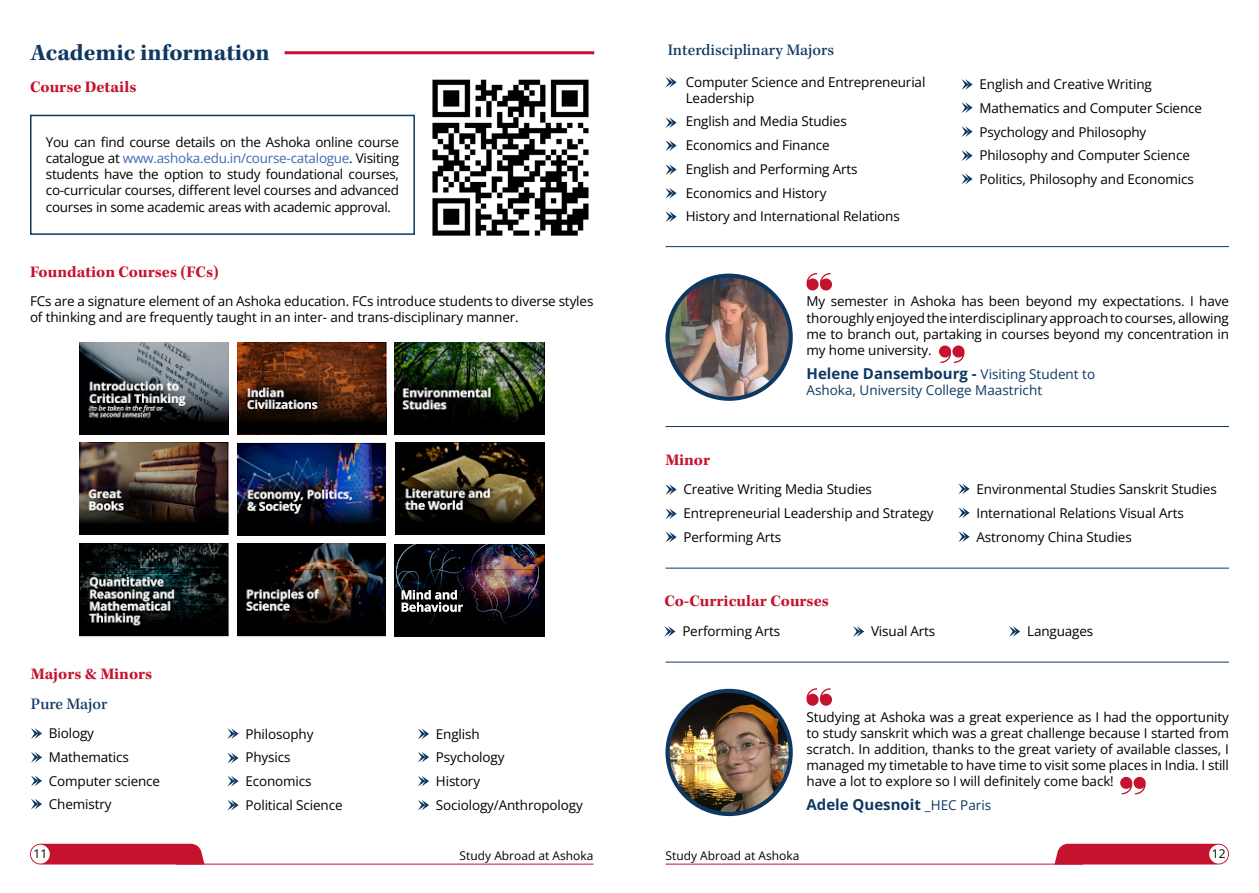
<style>
.page{position:relative;width:1259px;height:893px;background:#fff}
.page>*{position:absolute;margin:0;border:0;box-sizing:border-box;transform-origin:0 0}
.t1{font:700 24px "Kepler Std";color:#0e3862}
.t2{font:700 16.5px "Kepler Std";color:#c5122f}
.t3{font:500 16.5px "Kepler Std";color:#0e3862}
.t4{font:700 15px "Open Sans";color:#0e3862}
.t5{font:13.5px/23.7px "Open Sans";letter-spacing:-.01em;color:#000}
.t6{font:13.5px/16.2px "Open Sans";letter-spacing:-.02em;color:#000101;text-align:justify}
.t7{font:13.5px "Open Sans";color:#0e3862}
.t8{font:12px "Open Sans";color:#000}
.s1{color:#4069b2}
.s2{font-weight:400;font-size:13.5px}
</style>
<div class="page">
<div style="left:1054px;top:844px;width:175px;height:20px;background:#c5122f"></div>
<div style="left:30px;top:844px;width:174px;height:20px;background:#c5122f"></div>
<div style="left:1209px;top:845px;width:19px;height:18px;background:#fff;border-radius:50%"></div>
<div style="left:31px;top:845px;width:19px;height:18px;background:#fff;border-radius:50%"></div>
<hr style="left:665px;top:864px;width:418px;height:1px;background:#c5122f">
<hr style="left:176px;top:864px;width:417px;height:1px;background:#c5122f">
<img style="left:79px;top:342px;width:149px;height:92px">
<img style="left:237px;top:342px;width:149px;height:92px">
<img style="left:395px;top:544px;width:149px;height:92px">
<img style="left:237px;top:544px;width:149px;height:92px">
<img style="left:79px;top:544px;width:149px;height:92px">
<img style="left:395px;top:443px;width:149px;height:92px">
<img style="left:238px;top:443px;width:148px;height:92px">
<img style="left:79px;top:443px;width:149px;height:92px">
<img style="left:395px;top:342px;width:149px;height:92px">
<div style="left:30px;top:115px;width:385px;height:120px;border:2px solid #0d3a5d"></div>
<hr style="left:285px;top:51px;width:309px;height:3px;background:#c5122f">
<img style="left:432px;top:79px;width:157px;height:157px">
<svg style="left:31px;top:728px;width:11px;height:11px"></svg>
<svg style="left:418px;top:728px;width:11px;height:11px"></svg>
<svg style="left:418px;top:752px;width:11px;height:10px"></svg>
<svg style="left:418px;top:776px;width:11px;height:10px"></svg>
<svg style="left:418px;top:800px;width:11px;height:10px"></svg>
<svg style="left:31px;top:752px;width:11px;height:11px"></svg>
<svg style="left:227px;top:728px;width:12px;height:11px"></svg>
<svg style="left:227px;top:753px;width:12px;height:10px"></svg>
<svg style="left:227px;top:776px;width:12px;height:10px"></svg>
<svg style="left:227px;top:800px;width:12px;height:10px"></svg>
<svg style="left:31px;top:775px;width:11px;height:11px"></svg>
<svg style="left:31px;top:799px;width:11px;height:10px"></svg>
<svg style="left:665px;top:77px;width:11px;height:11px"></svg>
<svg style="left:961px;top:79px;width:11px;height:11px"></svg>
<svg style="left:961px;top:102px;width:11px;height:11px"></svg>
<svg style="left:961px;top:126px;width:11px;height:11px"></svg>
<svg style="left:961px;top:150px;width:11px;height:11px"></svg>
<svg style="left:961px;top:174px;width:11px;height:10px"></svg>
<svg style="left:665px;top:117px;width:11px;height:11px"></svg>
<svg style="left:665px;top:140px;width:11px;height:11px"></svg>
<svg style="left:665px;top:164px;width:11px;height:11px"></svg>
<svg style="left:665px;top:188px;width:11px;height:11px"></svg>
<svg style="left:665px;top:211px;width:11px;height:11px"></svg>
<svg style="left:665px;top:274px;width:128px;height:127px;fill:#0e3862"></svg>
<img style="left:669px;top:278px;width:119px;height:119px;border-radius:60px">
<svg style="left:806px;top:273px;width:26px;height:17px"></svg>
<svg style="left:939px;top:345px;width:25px;height:18px"></svg>
<svg style="left:665px;top:689px;width:128px;height:127px;fill:#0e3862"></svg>
<img style="left:669px;top:693px;width:119px;height:119px;border-radius:58px">
<svg style="left:806px;top:688px;width:26px;height:18px"></svg>
<svg style="left:1120px;top:777px;width:25px;height:17px"></svg>
<svg style="left:665px;top:484px;width:11px;height:11px"></svg>
<svg style="left:958px;top:483px;width:11px;height:11px"></svg>
<svg style="left:958px;top:507px;width:11px;height:11px"></svg>
<svg style="left:958px;top:531px;width:11px;height:11px"></svg>
<svg style="left:665px;top:532px;width:11px;height:10px"></svg>
<svg style="left:665px;top:508px;width:11px;height:11px"></svg>
<hr style="left:665px;top:568px;width:564px;height:1px;background:#0e3862">
<hr style="left:665px;top:662px;width:564px;height:1px;background:#0e3862">
<hr style="left:665px;top:426px;width:564px;height:1px;background:#0e3862">
<hr style="left:665px;top:246px;width:564px;height:1px;background:#0e3862">
<svg style="left:664px;top:626px;width:11px;height:11px"></svg>
<svg style="left:853px;top:626px;width:11px;height:11px"></svg>
<svg style="left:1009px;top:626px;width:11px;height:11px"></svg>
<h1 class="t1" style="left:31px;top:39px;width:240px">Academic information</h1>
<p class="t2" style="left:30px;top:78px;width:108px">Course Details</p>
<p class="t6" style="left:46px;top:133px;width:355px">You can find course details on the Ashoka online course catalogue at <span class="s1">www.ashoka.edu.in/course-catalogue</span>. Visiting students have the option to study foundational courses, co-curricular courses, different level courses and advanced courses in some academic areas with academic approval.</p>
<p class="t2" style="left:30px;top:263px;width:190px">Foundation Courses (FCs)</p>
<p class="t5" style="left:30px;top:293px;width:565px;line-height:16.2px">FCs are a signature element of an Ashoka education. FCs introduce students to diverse styles of thinking and are frequently taught in an inter- and trans-disciplinary manner.</p>
<p class="t2" style="left:31px;top:664px;width:123px">Majors &amp; Minors</p>
<p class="t3" style="left:31px;top:694px;width:78px">Pure Major</p>
<p class="t5" style="left:49px;top:721px;width:113px">Biology<br>Mathematics<br>Computer science<br>Chemistry</p>
<p class="t5" style="left:245px;top:722px;width:99px">Philosophy<br>Physics<br>Economics<br>Political Science</p>
<p class="t5" style="left:436px;top:722px;width:148px">English<br>Psychology<br>History<br>Sociology/Anthropology</p>
<p class="t3" style="left:668px;top:41px;width:168px">Interdisciplinary Majors</p>
<p class="t5" style="left:686px;top:73px;width:241px;line-height:16.2px">Computer Science and Entrepreneurial<br>Leadership</p>
<p class="t5" style="left:686px;top:109px;width:216px">English and Media Studies<br>Economics and Finance<br>English and Performing Arts<br>Economics and History<br>History and International Relations</p>
<p class="t5" style="left:979px;top:72px;width:224px">English and Creative Writing<br>Mathematics and Computer Science<br>Psychology and Philosophy<br>Philosophy and Computer Science<br>Politics, Philosophy and Economics</p>
<p class="t5" style="left:806px;top:293px;width:424px;line-height:16.2px;text-align:justify">My semester in Ashoka has been beyond my expectations. I have thoroughly enjoyed the interdisciplinary approach to courses, allowing me to branch out, partaking in courses beyond my concentration in my home university.</p>
<p class="t4" style="left:806px;top:363px;width:290px">Helene Dansembourg - <span class="s2">Visiting Student to</span></p>
<p class="t7" style="left:806px;top:381px;width:237px">Ashoka, University College Maastricht</p>
<p class="t2" style="left:665px;top:450px;width:46px">Minor</p>
<p class="t5" style="left:683px;top:477px;width:252px">Creative Writing Media Studies<br>Entrepreneurial Leadership and Strategy<br>Performing Arts</p>
<p class="t5" style="left:976px;top:477px;width:242px">Environmental Studies Sanskrit Studies<br>International Relations Visual Arts<br>Astronomy China Studies</p>
<p class="t2" style="left:664px;top:592px;width:166px">Co-Curricular Courses</p>
<p class="t5" style="left:682px;top:619px;width:99px">Performing Arts</p>
<p class="t5" style="left:871px;top:619px;width:66px">Visual Arts</p>
<p class="t5" style="left:1027px;top:619px;width:68px">Languages</p>
<p class="t5" style="left:806px;top:708px;width:424px;line-height:16.2px;text-align:justify">Studying at Ashoka was a great experience as I had the opportunity to study sanskrit which was a great challenge because I started from scratch. In addition, thanks to the great variety of available classes, I managed my timetable to have time to visit some places in India. I still have a lot to explore so I will definitely come back!</p>
<p class="t4" style="left:806px;top:794px;width:186px">Adele Quesnoit <span class="s2">_HEC Paris</span></p>
<p class="t8" style="left:33px;top:846px;width:15px">11</p>
<p class="t8" style="left:460px;top:847px;width:135px">Study Abroad at Ashoka</p>
<p class="t8" style="left:665px;top:847px;width:135px">Study Abroad at Ashoka</p>
<p class="t8" style="left:1211px;top:846px;width:15px">12</p>
</div>
